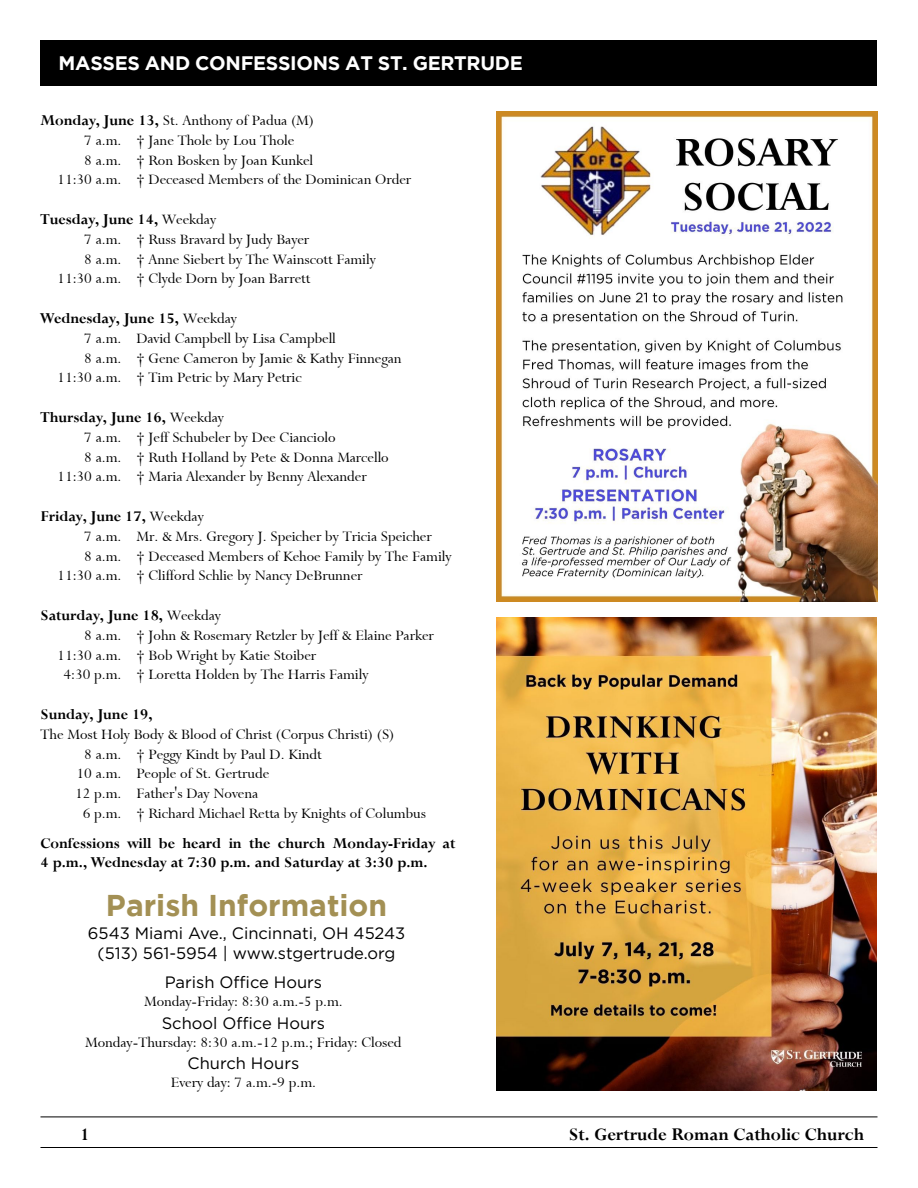
<style>
.page{position:relative;width:918px;height:1188px;background:#fff}
.page>*{position:absolute;margin:0;border:0;box-sizing:border-box;transform-origin:0 0}
.t1{font:700 30px "Gotham";color:#a39054}
.t2{font:700 19.5px "Gotham";letter-spacing:-.015em;color:#fff}
.t3{font:19.5px "Bronte Bold SWFTE";color:#000}
.t4{font:16.5px "Bronte Regular SWFTE";color:#000}
.t5{font:16.5px/19px "Bronte Bold SWFTE";color:#000}
.t6{font:16.5px/19.5px "Gotham";color:#000;text-align:center}
.s1{font-family:"Bronte Bold SWFTE"}
.s2{font-family:"Bronte Regular SWFTE"}
</style>
<div class="page">
<hr style="left:40px;top:1147px;width:838px;height:1px;background:#000">
<hr style="left:40px;top:1117px;width:838px;height:1px;background:#000">
<div style="left:40px;top:40px;width:838px;height:46px;background:#000"></div>
<img style="left:497px;top:112px;width:380px;height:489px">
<img style="left:497px;top:617px;width:380px;height:474px">
<p class="t2" style="left:59px;top:52px;width:466px">MASSES AND CONFESSIONS AT ST. GERTRUDE</p>
<p class="t4" style="left:41px;top:111px;width:275px"><span class="s1">Monday, June 13,</span> St. Anthony of Padua (M)</p>
<p class="t4" style="left:84px;top:131px;width:211px">7 a.m. † Jane Thole by Lou Thole</p>
<p class="t4" style="left:84px;top:151px;width:230px">8 a.m. † Ron Bosken by Joan Kunkel</p>
<p class="t4" style="left:57px;top:170px;width:356px">11:30 a.m. † Deceased Members of the Dominican Order</p>
<p class="t5" style="left:41px;top:210px;width:177px">Tuesday, June 14, <span class="s2">Weekday</span></p>
<p class="t4" style="left:84px;top:230px;width:226px">7 a.m. † Russ Bravard by Judy Bayer</p>
<p class="t4" style="left:84px;top:250px;width:293px">8 a.m. † Anne Siebert by The Wainscott Family</p>
<p class="t4" style="left:57px;top:269px;width:255px">11:30 a.m. † Clyde Dorn by Joan Barrett</p>
<p class="t5" style="left:41px;top:309px;width:198px">Wednesday, June 15, <span class="s2">Weekday</span></p>
<p class="t4" style="left:84px;top:329px;width:253px">7 a.m. David Campbell by Lisa Campbell</p>
<p class="t4" style="left:84px;top:349px;width:319px">8 a.m. † Gene Cameron by Jamie &amp; Kathy Finnegan</p>
<p class="t4" style="left:57px;top:368px;width:246px">11:30 a.m. † Tim Petric by Mary Petric</p>
<p class="t5" style="left:41px;top:408px;width:185px">Thursday, June 16, <span class="s2">Weekday</span></p>
<p class="t4" style="left:84px;top:428px;width:253px">7 a.m. † Jeff Schubeler by Dee Cianciolo</p>
<p class="t4" style="left:84px;top:448px;width:306px">8 a.m. † Ruth Holland by Pete &amp; Donna Marcello</p>
<p class="t4" style="left:57px;top:467px;width:311px">11:30 a.m. † Maria Alexander by Benny Alexander</p>
<p class="t5" style="left:41px;top:507px;width:165px">Friday, June 17, <span class="s2">Weekday</span></p>
<p class="t4" style="left:84px;top:527px;width:349px">7 a.m. Mr. &amp; Mrs. Gregory J. Speicher by Tricia Speicher</p>
<p class="t4" style="left:84px;top:547px;width:369px">8 a.m. † Deceased Members of Kehoe Family by The Family</p>
<p class="t4" style="left:57px;top:566px;width:307px">11:30 a.m. † Clifford Schlie by Nancy DeBrunner</p>
<p class="t5" style="left:41px;top:606px;width:182px">Saturday, June 18, <span class="s2">Weekday</span></p>
<p class="t4" style="left:84px;top:626px;width:351px">8 a.m. † John &amp; Rosemary Retzler by Jeff &amp; Elaine Parker</p>
<p class="t4" style="left:57px;top:646px;width:260px">11:30 a.m. † Bob Wright by Katie Stoiber</p>
<p class="t4" style="left:63px;top:665px;width:307px">4:30 p.m. † Loretta Holden by The Harris Family</p>
<p class="t5" style="left:41px;top:705px;width:114px">Sunday, June 19,</p>
<p class="t4" style="left:41px;top:725px;width:355px">The Most Holy Body &amp; Blood of Christ (Corpus Christi) (S)</p>
<p class="t4" style="left:84px;top:745px;width:239px">8 a.m. † Peggy Kindt by Paul D. Kindt</p>
<p class="t4" style="left:77px;top:764px;width:194px">10 a.m. People of St. Gertrude</p>
<p class="t4" style="left:75px;top:784px;width:185px">12 p.m. Father's Day Novena</p>
<p class="t4" style="left:83px;top:804px;width:345px">6 p.m. † Richard Michael Retta by Knights of Columbus</p>
<p class="t5" style="left:41px;top:833px;width:416px">Confessions will be heard in the church Monday-Friday at<br>4 p.m., Wednesday at 7:30 p.m. and Saturday at 3:30 p.m.</p>
<h1 class="t1" style="left:106px;top:889px;width:283px">Parish Information</h1>
<p class="t6" style="left:88px;top:923px;width:319px">6543 Miami Ave., Cincinnati, OH 45243 (513) 561-5954 | www.stgertrude.org</p>
<p class="t6" style="left:165px;top:972px;width:159px">Parish Office Hours</p>
<p class="t4" style="left:144px;top:992px;width:200px">Monday-Friday: 8:30 a.m.-5 p.m.</p>
<p class="t6" style="left:162px;top:1013px;width:165px">School Office Hours</p>
<p class="t4" style="left:85px;top:1033px;width:318px">Monday-Thursday: 8:30 a.m.-12 p.m.; Friday: Closed</p>
<p class="t6" style="left:188px;top:1053px;width:113px">Church Hours</p>
<p class="t4" style="left:171px;top:1073px;width:147px">Every day: 7 a.m.-9 p.m.</p>
<p class="t3" style="left:80px;top:1123px;width:11px">1</p>
<p class="t3" style="left:569px;top:1123px;width:297px">St. Gertrude Roman Catholic Church</p>
</div>
